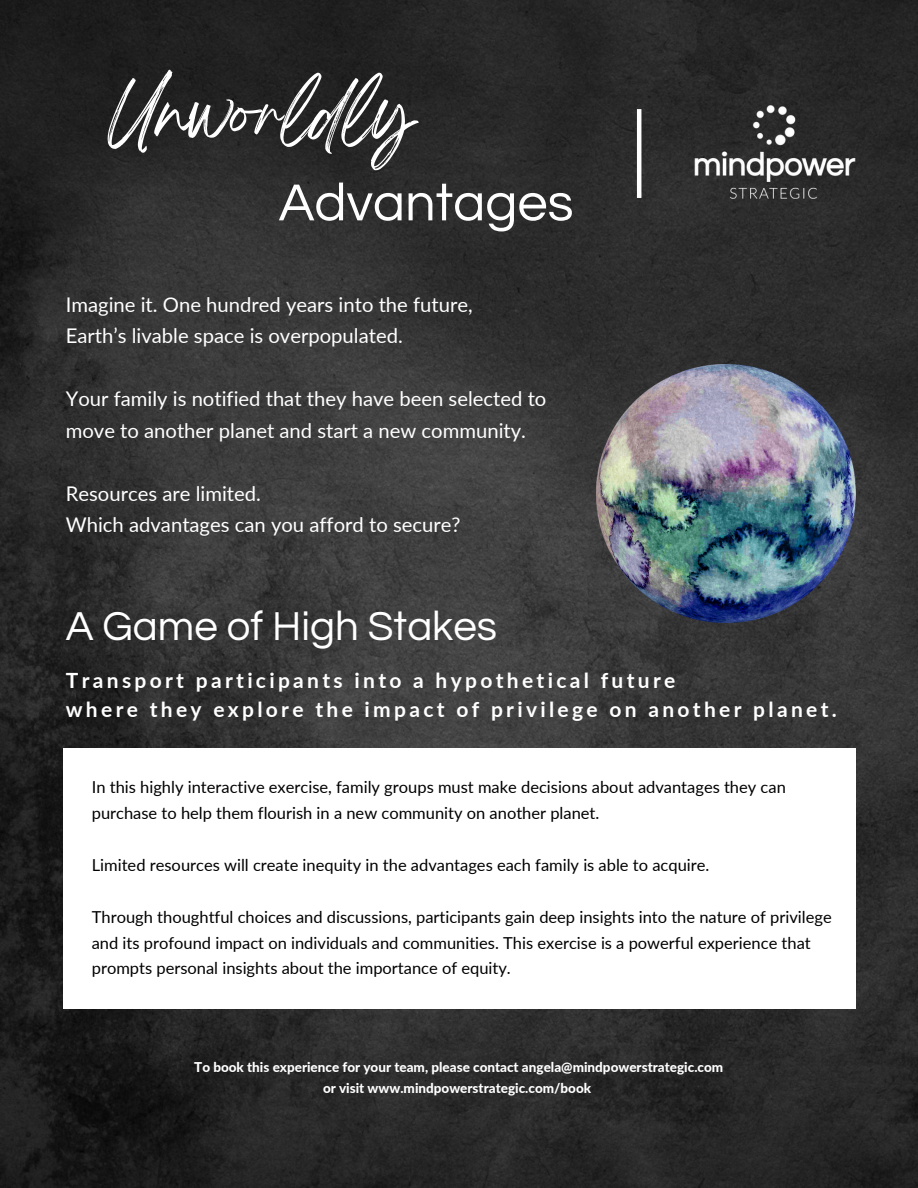
<style>
.page{position:relative;width:918px;height:1188px;background:#fff}
.page>*{position:absolute;margin:0;border:0;box-sizing:border-box;transform-origin:0 0}
.t1{font:58.5px "Breathing";color:#fff}
.t2{font:54px "Questrial";color:#fff}
.t3{font:42px "Questrial";color:#fff}
.t4{font:700 21px "Lato";letter-spacing:.16em;color:#fff}
.t5{font:20.25px/31.5px "Lato";color:#fff}
.t6{font:16.5px/25.8px "Lato";color:#000}
.t7{font:800 13.5px "Lato";color:#fff}
</style>
<div class="page">
<img style="left:0;top:0;width:918px;height:1188px">
<hr style="left:637px;top:109px;width:4px;height:89px;background:#fff">
<div style="left:63px;top:749px;width:793px;height:260px;background:#fff"></div>
<img style="left:693px;top:104px;width:163px;height:96px">
<img style="left:596px;top:364px;width:259px;height:259px">
<p class="t1" style="left:108px;top:95px;width:309px">Unworldly</p>
<p class="t2" style="left:279px;top:176px;width:296px">Advantages</p>
<p class="t5" style="left:66px;top:288px;width:408px">Imagine it. One hundred years into the future,</p>
<p class="t5" style="left:66px;top:319px;width:339px">Earth’s livable space is overpopulated.</p>
<p class="t5" style="left:66px;top:382px;width:482px">Your family is notified that they have been selected to move to another planet and start a new community.</p>
<p class="t5" style="left:66px;top:477px;width:197px">Resources are limited.</p>
<p class="t5" style="left:66px;top:508px;width:396px">Which advantages can you afford to secure?</p>
<p class="t3" style="left:66px;top:605px;width:433px">A Game of High Stakes</p>
<p class="t4" style="left:66px;top:667px;width:611px">Transport participants into a hypothetical future</p>
<p class="t4" style="left:66px;top:696px;width:773px">where they explore the impact of privilege on another planet.</p>
<p class="t6" style="left:92px;top:774px;width:696px">In this highly interactive exercise, family groups must make decisions about advantages they can purchase to help them flourish in a new community on another planet.</p>
<p class="t6" style="left:92px;top:852px;width:619px">Limited resources will create inequity in the advantages each family is able to acquire.</p>
<p class="t6" style="left:92px;top:903px;width:741px">Through thoughtful choices and discussions, participants gain deep insights into the nature of privilege and its profound impact on individuals and communities. This exercise is a powerful experience that prompts personal insights about the importance of equity.</p>
<p class="t7" style="left:194px;top:1059px;width:531px">To book this experience for your team, please contact angela@mindpowerstrategic.com</p>
<p class="t7" style="left:323px;top:1079px;width:270px">or visit www.mindpowerstrategic.com/book</p>
</div>
